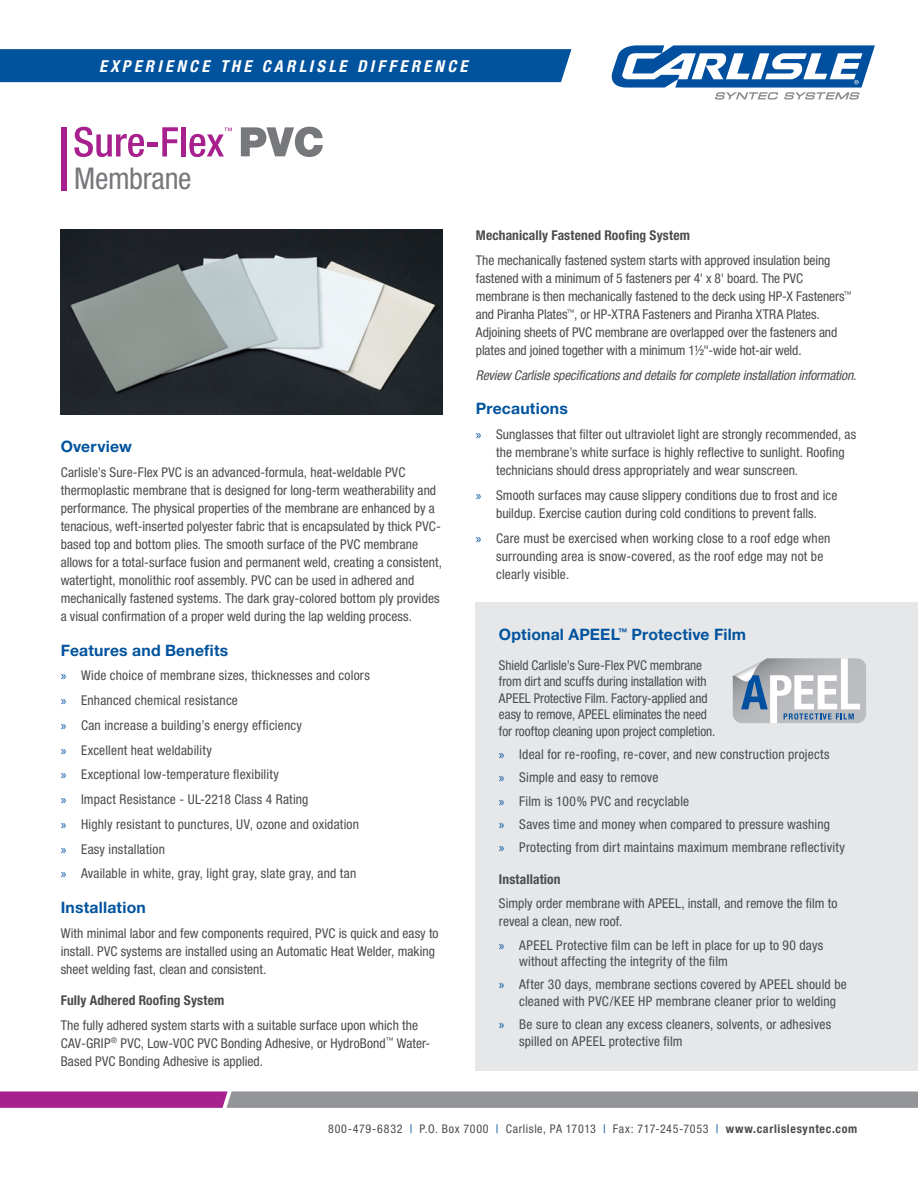
<style>
.page{position:relative;width:918px;height:1188px;background:#fff}
.page>*{position:absolute;margin:0;border:0;box-sizing:border-box;transform-origin:0 0}
.t1{font:condensed 30px "Helvetica Neue";letter-spacing:-.01em;color:#76787b}
.t2{font:italic 700 condensed 16.5px "Helvetica Neue";letter-spacing:.205em;color:#fff}
.t3{font:700 15.75px "Helvetica Neue";letter-spacing:.01em;color:#01539e}
.t4{font:condensed 13.5px/18px "Helvetica Neue";letter-spacing:.005em;color:#4b4c4d}
.t5{font:italic condensed 13.5px "Helvetica Neue";letter-spacing:-.01em;color:#4b4c4d}
.t6{font:700 condensed 13.5px "Helvetica Neue";letter-spacing:.01em;color:#4b4c4d}
.t7{font:condensed 12px "Helvetica Neue";letter-spacing:.05em;color:#4b4c4d}
.s1{font-family:"Myriad Pro";font-stretch:normal;color:#01539e}
.s2{color:#01539e}
.s3{font-weight:700}
</style>
<div class="page">
<svg style="left:241px;top:127px;width:82px;height:30px"></svg>
<svg style="left:74px;top:127px;width:70px;height:30px"></svg>
<hr style="left:147px;top:143px;width:11px;height:4px;background:#a7208d">
<svg style="left:162px;top:127px;width:16px;height:29px"></svg>
<div style="left:181px;top:127px;width:5px;height:29px;background:#a7208d"></div>
<div style="left:61px;top:127px;width:6px;height:64px;background:#a7208d"></div>
<svg style="left:189px;top:128px;width:43px;height:29px"></svg>
<svg style="left:0;top:1091px;width:918px;height:17px;background:#9b7d99"></svg>
<div style="left:0;top:49px;width:571px;height:33px;background:#01539e"></div>
<svg style="left:612px;top:45px;width:263px;height:55px"></svg>
<img style="left:61px;top:230px;width:381px;height:185px">
<div style="left:476px;top:603px;width:442px;height:468px;background:#e6e7e9"></div>
<svg style="left:733px;top:658px;width:133px;height:65px;background:#b9c0c8"></svg>
<p class="t2" style="left:99px;top:56px;width:370px">EXPERIENCE THE CARLISLE DIFFERENCE</p>
<p class="t1" style="left:74px;top:161px;width:119px">Membrane</p>
<p class="t3" style="left:61px;top:437px;width:73px">Overview</p>
<p class="t4" style="left:61px;top:463px;width:383px">Carlisle’s Sure-Flex PVC is an advanced-formula, heat-weldable PVC thermoplastic membrane that is designed for long-term weatherability and performance. The physical properties of the membrane are enhanced by a tenacious, weft-inserted polyester fabric that is encapsulated by thick PVC&shy;based top and bottom plies. The smooth surface of the PVC membrane allows for a total-surface fusion and permanent weld, creating a consistent, watertight, monolithic roof assembly. PVC can be used in adhered and mechanically fastened systems. The dark gray-colored bottom ply provides a visual confirmation of a proper weld during the lap welding process.</p>
<p class="t3" style="left:61px;top:640px;width:169px">Features and Benefits</p>
<p class="t4" style="left:61px;top:666px;width:311px"><span class="s1">»</span> Wide choice of membrane sizes, thicknesses and colors</p>
<p class="t4" style="left:61px;top:691px;width:179px"><span class="s1">»</span> Enhanced chemical resistance</p>
<p class="t4" style="left:61px;top:716px;width:243px"><span class="s1">»</span> Can increase a building’s energy efficiency</p>
<p class="t4" style="left:61px;top:741px;width:153px"><span class="s1">»</span> Excellent heat weldability</p>
<p class="t4" style="left:61px;top:765px;width:220px"><span class="s1">»</span> Exceptional low-temperature flexibility</p>
<p class="t4" style="left:61px;top:790px;width:249px"><span class="s1">»</span> Impact Resistance - UL-2218 Class 4 Rating</p>
<p class="t4" style="left:61px;top:815px;width:300px"><span class="s1">»</span> Highly resistant to punctures, UV, ozone and oxidation</p>
<p class="t4" style="left:61px;top:840px;width:106px"><span class="s1">»</span> Easy installation</p>
<p class="t4" style="left:61px;top:864px;width:297px"><span class="s1">»</span> Available in white, gray, light gray, slate gray, and tan</p>
<p class="t3" style="left:61px;top:897px;width:87px">Installation</p>
<p class="t4" style="left:61px;top:924px;width:379px">With minimal labor and few components required, PVC is quick and easy to install. PVC systems are installed using an Automatic Heat Welder, making sheet welding fast, clean and consistent.</p>
<p class="t6" style="left:61px;top:992px;width:165px">Fully Adhered Roofing System</p>
<p class="t4" style="left:61px;top:1016px;width:371px">The fully adhered system starts with a suitable surface upon which the<br>CAV-GRIP<sup>®</sup> PVC, Low-VOC PVC Bonding Adhesive, or HydroBond<sup>™</sup> Water-<br>Based PVC Bonding Adhesive is applied.</p>
<p class="t6" style="left:476px;top:227px;width:216px">Mechanically Fastened Roofing System</p>
<p class="t4" style="left:476px;top:251px;width:377px">The mechanically fastened system starts with approved insulation being fastened with a minimum of 5 fasteners per 4' x 8' board. The PVC membrane is then mechanically fastened to the deck using HP-X Fasteners<sup>™ </sup>and Piranha Plates<sup>™</sup>, or HP-XTRA Fasteners and Piranha XTRA Plates.<br>Adjoining sheets of PVC membrane are overlapped over the fasteners and plates and joined together with a minimum 1½"-wide hot-air weld.</p>
<p class="t5" style="left:476px;top:367px;width:382px">Review Carlisle specifications and details for complete installation information.</p>
<p class="t3" style="left:476px;top:399px;width:94px">Precautions</p>
<p class="t4" style="left:496px;top:425px;width:362px;text-indent:-20px"><span class="s1">»</span> Sunglasses that filter out ultraviolet light are strongly recommended, as the membrane’s white surface is highly reflective to sunlight. Roofing technicians should dress appropriately and wear sunscreen.</p>
<p class="t4" style="left:476px;top:486px;width:363px;text-align:center"><span class="s1">»</span> Smooth surfaces may cause slippery conditions due to frost and ice buildup. Exercise caution during cold conditions to prevent falls.</p>
<p class="t4" style="left:496px;top:529px;width:336px;text-indent:-20px"><span class="s1">»</span> Care must be exercised when working close to a roof edge when surrounding area is snow-covered, as the roof edge may not be clearly visible.</p>
<p class="t3" style="left:499px;top:625px;width:249px">Optional APEEL<sup>™</sup> Protective Film</p>
<p class="t4" style="left:499px;top:657px;width:218px;line-height:16.5px">Shield Carlisle’s Sure-Flex PVC membrane from dirt and scuffs during installation with APEEL Protective Film. Factory-applied and easy to remove, APEEL eliminates the need for rooftop cleaning upon project completion.</p>
<p class="t4" style="left:499px;top:745px;width:332px"><span class="s1">»</span> Ideal for re-roofing, re-cover, and new construction projects</p>
<p class="t4" style="left:499px;top:769px;width:161px"><span class="s1">»</span> Simple and easy to remove</p>
<p class="t4" style="left:499px;top:792px;width:192px"><span class="s1">»</span> Film is 100% PVC and recyclable</p>
<p class="t4" style="left:499px;top:815px;width:333px"><span class="s1">»</span> Saves time and money when compared to pressure washing</p>
<p class="t4" style="left:499px;top:838px;width:348px"><span class="s1">»</span> Protecting from dirt maintains maximum membrane reflectivity</p>
<p class="t6" style="left:499px;top:871px;width:63px">Installation</p>
<p class="t4" style="left:499px;top:895px;width:340px">Simply order membrane with APEEL, install, and remove the film to reveal a clean, new roof.</p>
<p class="t4" style="left:519px;top:937px;width:306px;line-height:16.5px;text-indent:-20px"><span class="s1">»</span> APEEL Protective film can be left in place for up to 90 days without affecting the integrity of the film</p>
<p class="t4" style="left:519px;top:976px;width:329px;line-height:16.5px;text-indent:-20px"><span class="s1">»</span> After 30 days, membrane sections covered by APEEL should be cleaned with PVC/KEE HP membrane cleaner prior to welding</p>
<p class="t4" style="left:519px;top:1016px;width:313px;line-height:16.5px;text-indent:-20px"><span class="s1">»</span> Be sure to clean any excess cleaners, solvents, or adhesives spilled on APEEL protective film</p>
<p class="t7" style="left:328px;top:1122px;width:531px">800-479-6832 <span class="s2">|</span> P.O. Box 7000 <span class="s2">|</span> Carlisle, PA 17013 <span class="s2">|</span> Fax: 717-245-7053 <span class="s2">|</span> <span class="s3">www.carlislesyntec.com</span></p>
</div>
